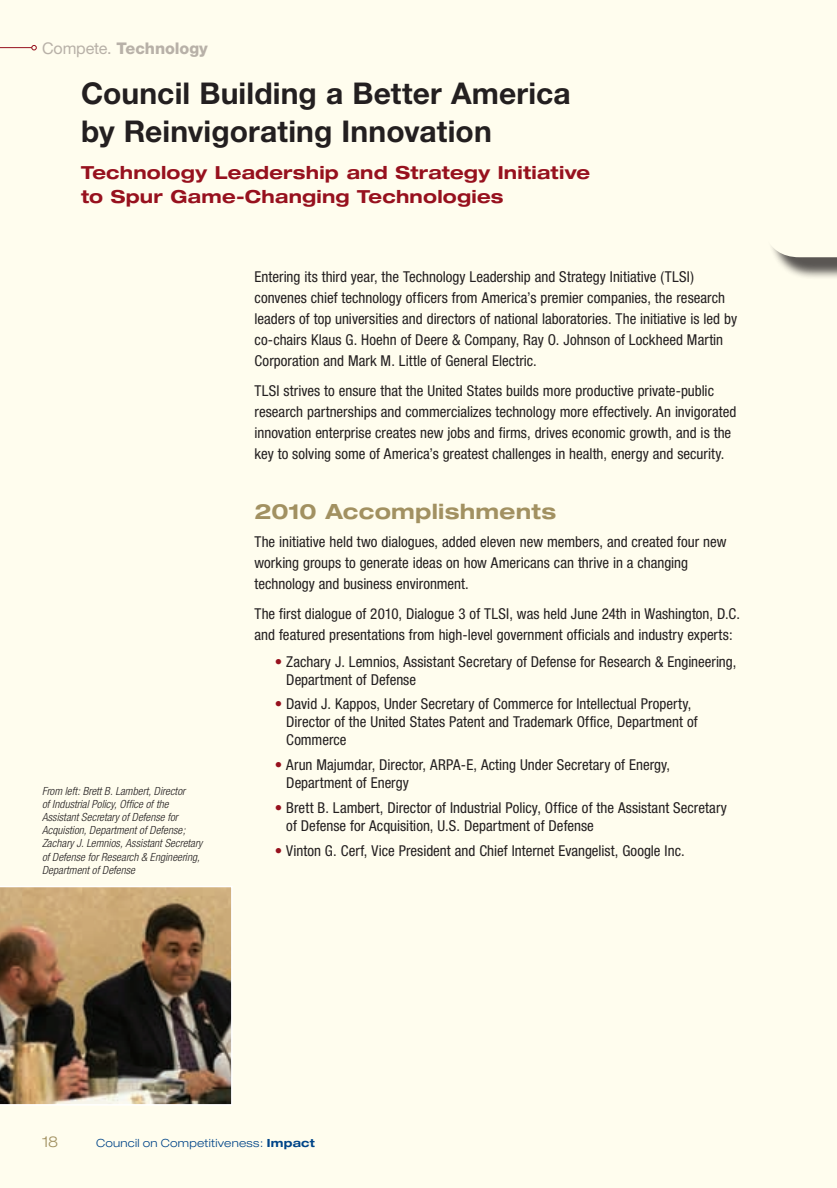
<style>
.page{position:relative;width:837px;height:1188px;background:#fffdee}
.page>*{position:absolute;margin:0;border:0;box-sizing:border-box;transform-origin:0 0}
.t1{font:700 30px/37.5px "Helvetica Neue";letter-spacing:.005em;color:#231f20}
.t2{font:700 expanded 21px "Helvetica Neue";letter-spacing:.01em;color:#a29161}
.t3{font:700 expanded 18px/24px "Helvetica Neue";letter-spacing:.01em;color:#97111e}
.t4{font:800 16.2px "Helvetica Neue";letter-spacing:-.005em;color:#b8b1a8}
.t5{font:condensed 15px/21px "Helvetica Neue";color:#231f20}
.t6{font:300 expanded 15px "Helvetica Neue";color:#a29161}
.t7{font:italic 300 condensed 11.25px/13.2px "Helvetica Neue";letter-spacing:.005em;color:#231f20}
.t8{font:300 expanded 11.25px "Helvetica Neue";letter-spacing:.025em;color:#014588}
.s1{font-weight:400}
.s2{color:#97111e}
.s3{font-weight:700}
</style>
<div class="page">
<div style="left:767px;top:187px;width:70px;height:93px;background:#231f20;opacity:.75"></div>
<svg style="left:767px;top:187px;width:70px;height:70px"></svg>
<hr style="left:0;top:47px;width:36px;height:1px;background:#97111e">
<svg style="left:31px;top:45px;width:6px;height:5px"></svg>
<img style="left:0;top:886px;width:232px;height:219px">
<p class="t4" style="left:42px;top:38px;width:167px"><span class="s1">Compete.</span> Technology</p>
<h1 class="t1" style="left:81px;top:74px;width:491px">Council Building a Better America by Reinvigorating Innovation</h1>
<p class="t3" style="left:81px;top:161px;width:511px">Technology Leadership and Strategy Initiative to Spur Game-Changing Technologies</p>
<p class="t7" style="left:42px;top:784px;width:162px">From left: Brett B. Lambert, Director<br>of Industrial Policy, Office of the Assistant Secretary of Defense for Acquistion, Department of Defense; Zachary J. Lemnios, Assistant Secretary of Defense for Research &amp; Engineering, Department of Defense</p>
<p class="t5" style="left:255px;top:266px;width:484px">Entering its third year, the Technology Leadership and Strategy Initiative (TLSI) convenes chief technology officers from America’s premier companies, the research leaders of top universities and directors of national laboratories. The initiative is led by co-chairs Klaus G. Hoehn of Deere &amp; Company, Ray O. Johnson of Lockheed Martin Corporation and Mark M. Little of General Electric.</p>
<p class="t5" style="left:255px;top:380px;width:483px">TLSI strives to ensure that the United States builds more productive private-public research partnerships and commercializes technology more effectively. An invigorated innovation enterprise creates new jobs and firms, drives economic growth, and is the key to solving some of America’s greatest challenges in health, energy and security.</p>
<h2 class="t2" style="left:255px;top:498px;width:303px">2010 Accomplishments</h2>
<p class="t5" style="left:255px;top:531px;width:473px">The initiative held two dialogues, added eleven new members, and created four new working groups to generate ideas on how Americans can thrive in a changing technology and business environment.</p>
<p class="t5" style="left:255px;top:603px;width:487px">The first dialogue of 2010, Dialogue 3 of TLSI, was held June 24th in Washington, D.C. and featured presentations from high-level government officials and industry experts:</p>
<p class="t5" style="left:286px;top:652px;width:452px;line-height:18px;text-indent:-11px"><span class="s2">•</span> Zachary J. Lemnios, Assistant Secretary of Defense for Research &amp; Engineering,<br>Department of Defense</p>
<p class="t5" style="left:286px;top:695px;width:413px;line-height:18px;text-indent:-11px"><span class="s2">•</span> David J. Kappos, Under Secretary of Commerce for Intellectual Property,<br>Director of the United States Patent and Trademark Office, Department of<br>Commerce</p>
<p class="t5" style="left:286px;top:756px;width:385px;line-height:18px;text-indent:-11px"><span class="s2">•</span> Arun Majumdar, Director, ARPA-E, Acting Under Secretary of Energy,<br>Department of Energy</p>
<p class="t5" style="left:286px;top:798px;width:442px;line-height:18px;text-indent:-11px"><span class="s2">•</span> Brett B. Lambert, Director of Industrial Policy, Office of the Assistant Secretary of Defense for Acquisition, U.S. Department of Defense</p>
<p class="t5" style="left:275px;top:840px;width:411px"><span class="s2">•</span> Vinton G. Cerf, Vice President and Chief Internet Evangelist, Google Inc.</p>
<p class="t6" style="left:42px;top:1133px;width:18px">18</p>
<p class="t8" style="left:96px;top:1136px;width:220px">Council on Competitiveness: <span class="s3">Impact</span></p>
</div>
